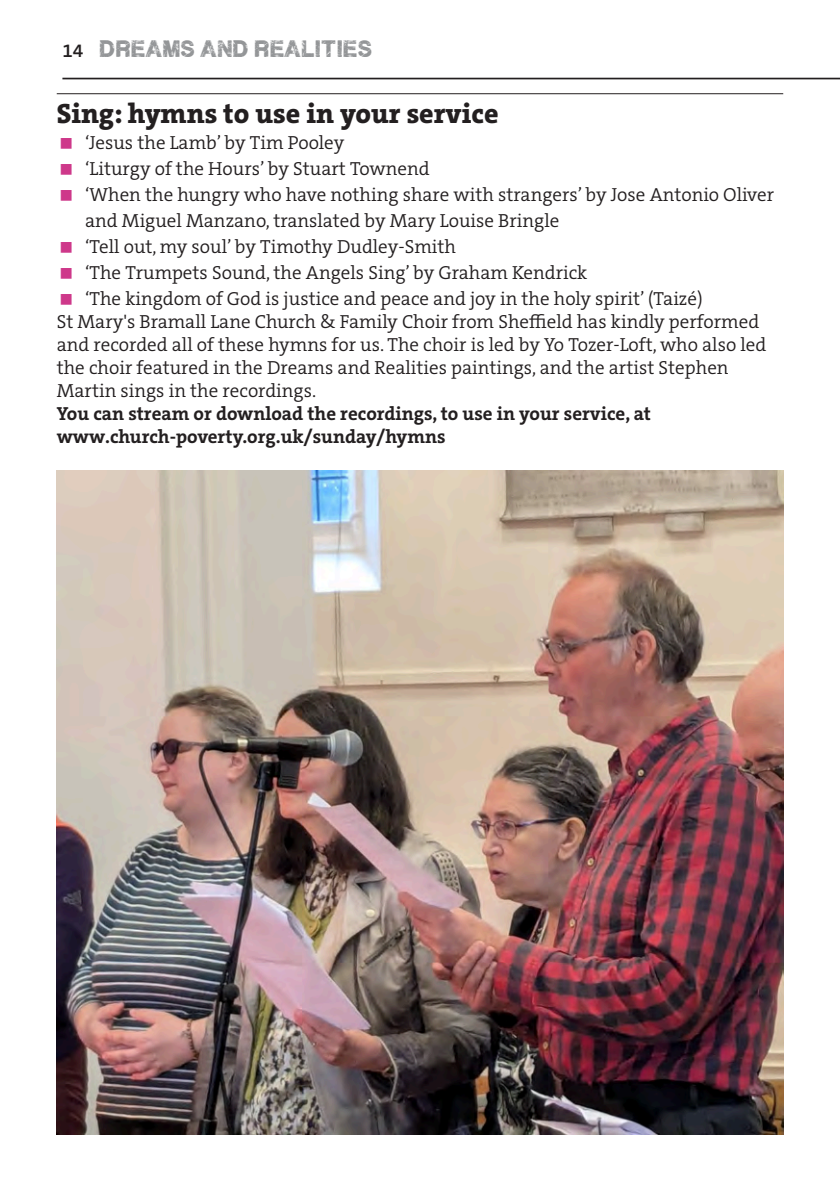
<style>
.page{position:relative;width:840px;height:1191px;background:#fff}
.page>*{position:absolute;margin:0;border:0;box-sizing:border-box;transform-origin:0 0}
.t1{font:800 28px "The Serif C5";color:#231f20}
.t2{font:300 19px "The Serif C5";color:#231f20}
.t3{font:700 19px "The Serif C5";color:#231f20}
.t4{font:19px "Plane Crash";color:#939597}
.t5{font:600 19px "The Sans C5";color:#231f20}
</style>
<div class="page">
<hr style="left:62px;top:78px;width:777px;height:1px;background:#231f20">
<hr style="left:57px;top:93px;width:725px;height:1px;background:#231f20">
<img style="left:57px;top:470px;width:725px;height:664px">
<p class="t5" style="left:62px;top:43px;width:22px">14</p>
<p class="t4" style="left:99px;top:43px;width:274px">DREAMS AND REALITIES</p>
<p class="t1" style="left:57px;top:102px;width:443px">Sing: hymns to use in your service</p>
<p class="t2" style="left:85px;top:134px;width:261px">‘Jesus the Lamb’ by Tim Pooley</p>
<p class="t2" style="left:85px;top:160px;width:346px">‘Liturgy of the Hours’ by Stuart Townend</p>
<p class="t2" style="left:85px;top:186px;width:690px">‘When the hungry who have nothing share with strangers’ by Jose Antonio Oliver</p>
<p class="t2" style="left:85px;top:212px;width:475px">and Miguel Manzano, translated by Mary Louise Bringle</p>
<p class="t2" style="left:85px;top:238px;width:372px">‘Tell out, my soul’ by Timothy Dudley-Smith</p>
<p class="t2" style="left:85px;top:264px;width:503px">‘The Trumpets Sound, the Angels Sing’ by Graham Kendrick</p>
<p class="t2" style="left:85px;top:290px;width:619px">‘The kingdom of God is justice and peace and joy in the holy spirit’ (Taizé)</p>
<p class="t2" style="left:57px;top:313px;width:703px">St Mary's Bramall Lane Church &amp; Family Choir from Sheffield has kindly performed</p>
<p class="t2" style="left:57px;top:336px;width:710px">and recorded all of these hymns for us. The choir is led by Yo Tozer-Loft, who also led</p>
<p class="t2" style="left:57px;top:359px;width:673px">the choir featured in the Dreams and Realities paintings, and the artist Stephen</p>
<p class="t2" style="left:57px;top:382px;width:261px">Martin sings in the recordings.</p>
<p class="t3" style="left:57px;top:405px;width:595px">You can stream or download the recordings, to use in your service, at</p>
<p class="t3" style="left:57px;top:428px;width:390px">www.church-poverty.org.uk/sunday/hymns</p>
</div>
